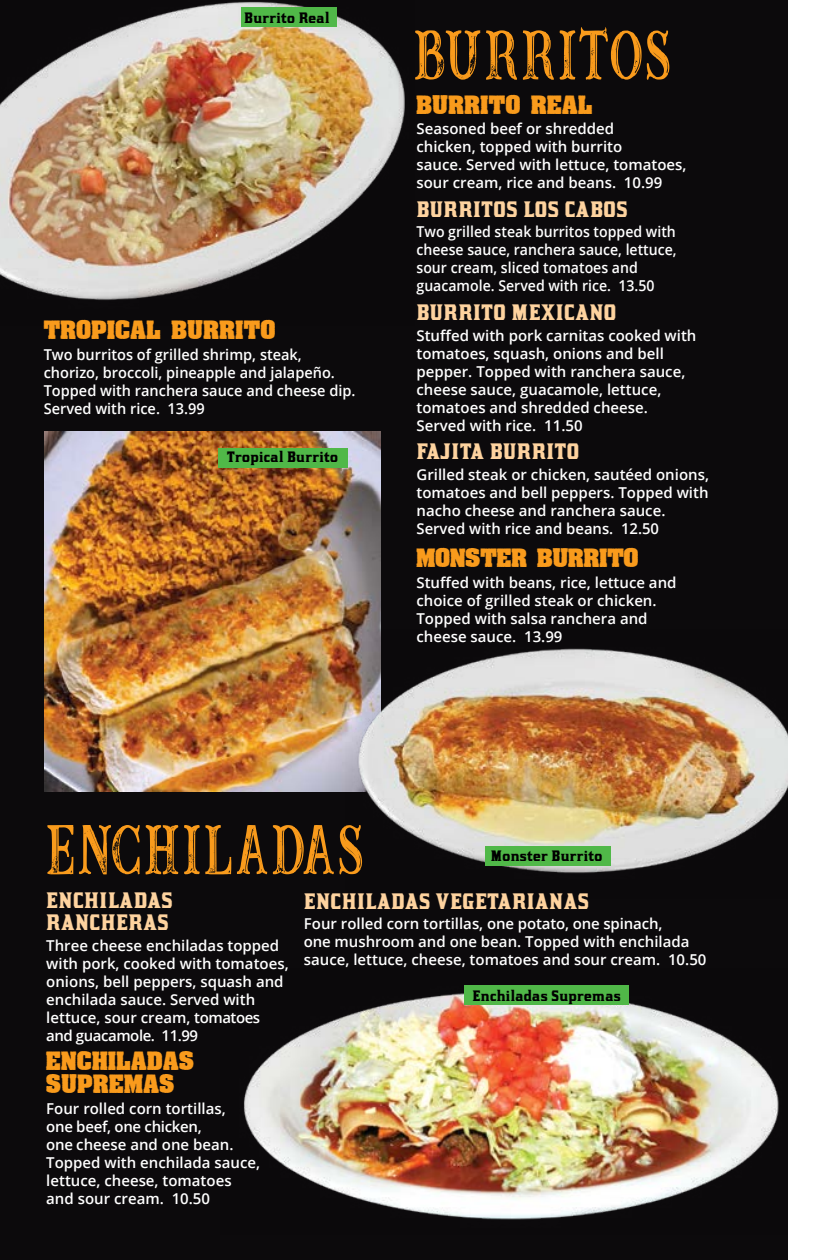
<style>
.page{position:relative;width:833px;height:1260px;background:#fff}
.page>*{position:absolute;margin:0;border:0;box-sizing:border-box;transform-origin:0 0}
.t1{font:79.75px "Buffalo Inline 2 Grunge";letter-spacing:.08em;color:#f99b1c;scale:.71 1}
.t2{font:700 20px/22.5px "Kirsty Rg";letter-spacing:.03em;color:#fed39f}
.t3{font:20px/23.8px "Dirty Old Town";letter-spacing:.03em;color:#f99b1c}
.t4{font:20px "Dirty Old Town";letter-spacing:.01em;color:#f99b1c}
.t5{font:600 15px/18px "Open Sans";color:#fff}
.t6{font:600 15px/18px "Open Sans";color:#fff;scale:.94 1}
.t7{font:700 13.5px "Kirsty Rg";letter-spacing:.03em;color:#000}
</style>
<div class="page">
<div style="left:0;top:0;width:788px;height:1260px;background:#0c0a0c"></div>
<img style="left:45px;top:432px;width:335px;height:359px">
<div style="left:219px;top:449px;width:129px;height:19px;background:#50b848"></div>
<img style="left:244px;top:985px;width:535px;height:235px">
<img style="left:346px;top:630px;width:442px;height:243px">
<img style="left:0;top:1px;width:405px;height:299px">
<div style="left:241px;top:8px;width:96px;height:19px;background:#50b848"></div>
<div style="left:485px;top:846px;width:125px;height:19px;background:#50b848"></div>
<div style="left:463px;top:986px;width:165px;height:19px;background:#50b848"></div>
<p class="t7" style="left:244px;top:8px;width:87px">Burrito Real</p>
<h2 class="t3" style="left:44px;top:321px;width:233px">TROPICAL BURRITO</h2>
<p class="t5" style="left:44px;top:345px;width:313px">Two burritos of grilled shrimp, steak, chorizo, broccoli, pineapple and jalapeño.<br>Topped with ranchera sauce and cheese dip.<br>Served with rice. 13.99</p>
<p class="t7" style="left:227px;top:447px;width:112px">Tropical Burrito</p>
<h1 class="t1" style="left:415px;top:16px;width:360px">BURRITOS</h1>
<h2 class="t3" style="left:416px;top:95px;width:177px">BURRITO REAL</h2>
<p class="t5" style="left:416px;top:119px;width:271px">Seasoned beef or shredded<br>chicken, topped with burrito<br>sauce. Served with lettuce, tomatoes, sour cream, rice and beans. 10.99</p>
<h2 class="t2" style="left:416px;top:197px;width:212px">BURRITOS LOS CABOS</h2>
<p class="t6" style="left:416px;top:223px;width:278px">Two grilled steak burritos topped with cheese sauce, ranchera sauce, lettuce, sour cream, sliced tomatoes and guacamole. Served with rice. 13.50</p>
<h2 class="t2" style="left:416px;top:300px;width:201px">BURRITO MEXICANO</h2>
<p class="t5" style="left:416px;top:326px;width:281px">Stuffed with pork carnitas cooked with tomatoes, squash, onions and bell pepper. Topped with ranchera sauce, cheese sauce, guacamole, lettuce, tomatoes and shredded cheese.<br>Served with rice. 11.50</p>
<h2 class="t2" style="left:416px;top:440px;width:164px">FAJITA BURRITO</h2>
<p class="t5" style="left:416px;top:465px;width:294px">Grilled steak or chicken, sautéed onions, tomatoes and bell peppers. Topped with nacho cheese and ranchera sauce.<br>Served with rice and beans. 12.50</p>
<h2 class="t4" style="left:416px;top:548px;width:223px">MONSTER BURRITO</h2>
<p class="t5" style="left:416px;top:573px;width:261px">Stuffed with beans, rice, lettuce and choice of grilled steak or chicken.<br>Topped with salsa ranchera and cheese sauce. 13.99</p>
<h1 class="t1" style="left:47px;top:810px;width:445px">ENCHILADAS</h1>
<h2 class="t2" style="left:304px;top:889px;width:286px">ENCHILADAS VEGETARIANAS</h2>
<p class="t5" style="left:304px;top:915px;width:404px">Four rolled corn tortillas, one potato, one spinach,<br>one mushroom and one bean. Topped with enchilada sauce, lettuce, cheese, tomatoes and sour cream. 10.50</p>
<p class="t7" style="left:491px;top:847px;width:113px">Monster Burrito</p>
<h2 class="t2" style="left:46px;top:888px;width:128px">ENCHILADAS<br>RANCHERAS</h2>
<p class="t5" style="left:46px;top:936px;width:244px">Three cheese enchiladas topped with pork, cooked with tomatoes, onions, bell peppers, squash and enchilada sauce. Served with lettuce, sour cream, tomatoes and guacamole. 11.99</p>
<h2 class="t3" style="left:46px;top:1051px;width:149px">ENCHILADAS<br>SUPREMAS</h2>
<p class="t5" style="left:46px;top:1099px;width:215px">Four rolled corn tortillas,<br>one beef, one chicken,<br>one cheese and one bean.<br>Topped with enchilada sauce, lettuce, cheese, tomatoes and sour cream. 10.50</p>
<p class="t7" style="left:472px;top:986px;width:150px">Enchiladas Supremas</p>
</div>
